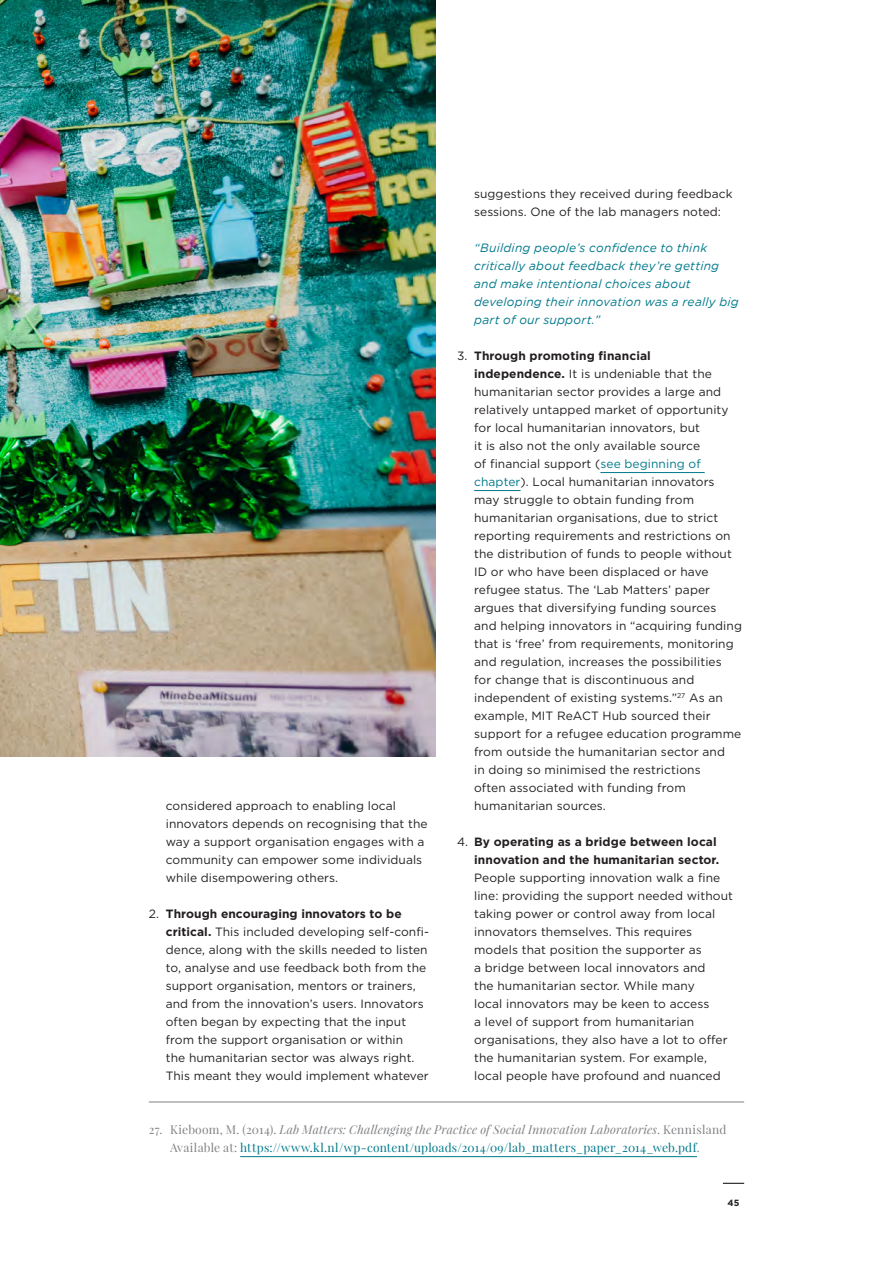
<style>
.page{position:relative;width:893px;height:1263px;background:#fff}
.page>*{position:absolute;margin:0;border:0;box-sizing:border-box;transform-origin:0 0}
.t1{font:12px/18px "Gotham";letter-spacing:.01em;color:#231f20}
.Footnotes{font:12px/18px "Playfair Display";letter-spacing:.02em;color:#00798b;text-align:center}
.Quote_in_text{font:italic 12px/18px "Gotham";letter-spacing:.02em;color:#00798b}
.t2{font:700 9px "Gotham";color:#231f20}
.s1{font-weight:700}
.s2{color:#00798b}
.s3{color:#808285}
.s4{font-style:italic;color:#808285}
</style>
<div class="page">
<svg style="left:723px;top:1183px;width:21px;height:1px"></svg>
<hr style="left:149px;top:1102px;width:595px;height:1px;background:#808285">
<hr style="left:240px;top:1156px;width:457px;height:1px;background:#00798b">
<hr style="left:600px;top:472px;width:105px;height:1px;background:#00798b">
<hr style="left:474px;top:490px;width:47px;height:1px;background:#00798b">
<img style="left:0;top:0;width:436px;height:756px">
<p class="t1" style="left:166px;top:797px;width:263px">considered approach to enabling local innovators depends on recognising that the way a support organisation engages with a community can empower some individuals while disempowering others.</p>
<p class="t1" style="left:166px;top:905px;width:265px;text-indent:-17px">2. <span class="s1">Through encouraging innovators to be critical.</span> This included developing self-confi&shy;dence, along with the skills needed to listen to, analyse and use feedback both from the support organisation, mentors or trainers, and from the innovation’s users. Innovators often began by expecting that the input from the support organisation or within<br>the humanitarian sector was always right.<br>This meant they would implement whatever</p>
<p class="t1" style="left:474px;top:185px;width:260px">suggestions they received during feedback sessions. One of the lab managers noted:</p>
<p class="Quote_in_text" style="left:474px;top:239px;width:266px">“Building people’s confidence to think critically about feedback they’re getting and make intentional choices about developing their innovation was a really big part of our support.”</p>
<p class="t1" style="left:474px;top:347px;width:269px;text-indent:-17px">3. <span class="s1">Through promoting financial independence.</span> It is undeniable that the humanitarian sector provides a large and relatively untapped market of opportunity for local humanitarian innovators, but<br>it is also not the only available source<br>of financial support (<span class="s2">see beginning of chapter</span>). Local humanitarian innovators may struggle to obtain funding from humanitarian organisations, due to strict reporting requirements and restrictions on the distribution of funds to people without ID or who have been displaced or have refugee status. The ‘Lab Matters’ paper argues that diversifying funding sources<br>and helping innovators in “acquiring funding that is ‘free’ from requirements, monitoring and regulation, increases the possibilities<br>for change that is discontinuous and independent of existing systems.”<sup>27</sup> As an example, MIT ReACT Hub sourced their support for a refugee education programme from outside the humanitarian sector and<br>in doing so minimised the restrictions<br>often associated with funding from humanitarian sources.</p>
<p class="t1" style="left:474px;top:833px;width:260px;text-indent:-17px">4. <span class="s1">By operating as a bridge between local innovation and the humanitarian sector.<br></span>People supporting innovation walk a fine line: providing the support needed without taking power or control away from local innovators themselves. This requires models that position the supporter as<br>a bridge between local innovators and<br>the humanitarian sector. While many<br>local innovators may be keen to access<br>a level of support from humanitarian organisations, they also have a lot to offer the humanitarian system. For example, local people have profound and nuanced</p>
<p class="Footnotes" style="left:149px;top:1120px;width:579px"><span class="s3">27. Kieboom, M. (2014).</span> <span class="s4">Lab Matters: Challenging the Practice of Social Innovation Laboratories</span><span class="s3">. Kennisland<br>Available at:</span> https://www.kl.nl/wp-content/uploads/2014/09/lab_matters_paper_2014_web.pdf<span class="s3">.</span></p>
<p class="t2" style="left:728px;top:1198px;width:13px">45</p>
</div>
